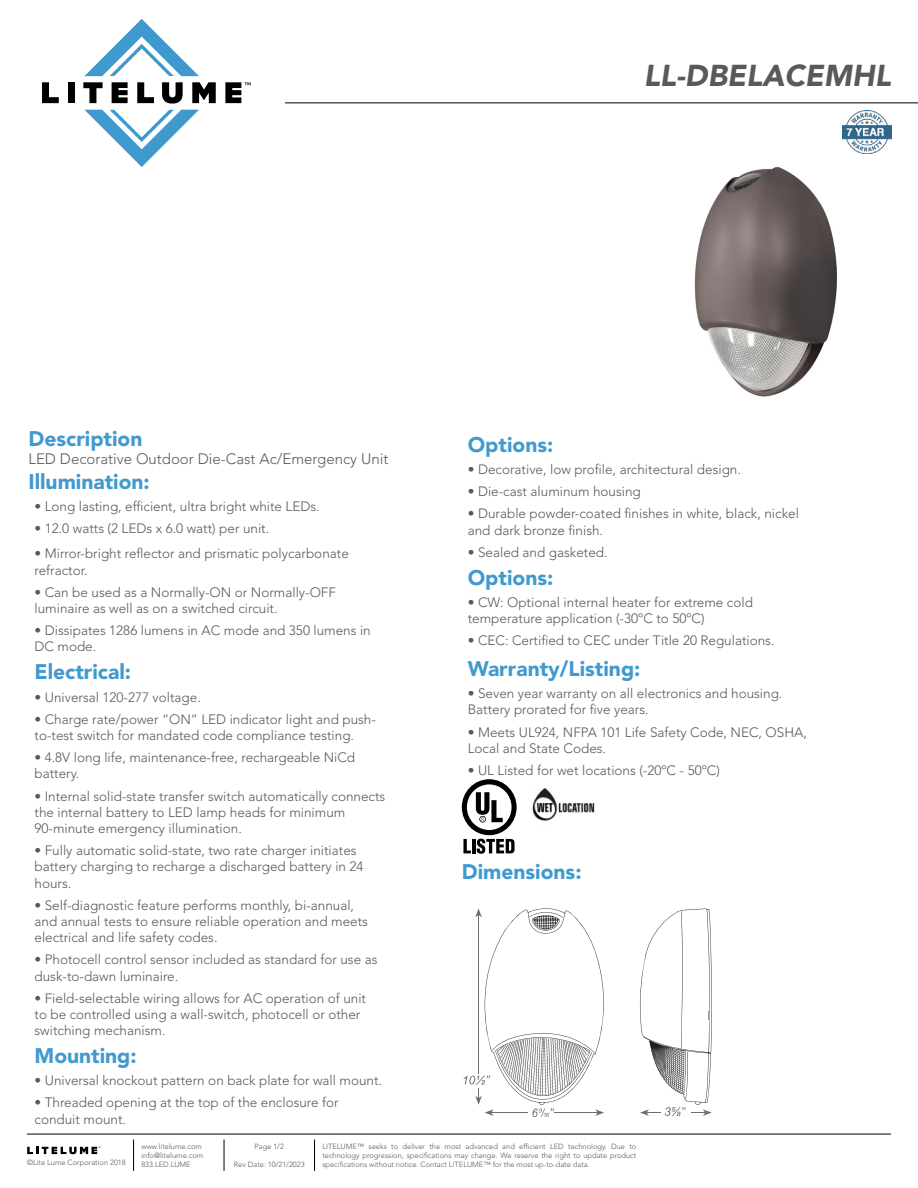
<style>
.page{position:relative;width:918px;height:1188px;background:#fff}
.page>*{position:absolute;margin:0;border:0;box-sizing:border-box;transform-origin:0 0}
.t1{font:italic 900 30px "Avenir LT Std";color:#59595c}
.t2{font:900 21px "Avenir LT Std";color:#419acd}
.t3{font:300 15px "Avenir LT Std";color:#59595c}
.t4{font:300 13.5px/16.2px "Avenir LT Std";color:#59595c}
.t5{font:300 7.5px/9px "Avenir LT Std";color:#59595c;text-align:justify}
</style>
<div class="page">
<hr style="left:27px;top:1134px;width:864px;height:1px;background:#000">
<hr style="left:285px;top:103px;width:633px;height:1px;background:#000">
<hr style="left:133px;top:1140px;width:1px;height:31px;background:#000">
<hr style="left:224px;top:1140px;width:1px;height:31px;background:#000">
<hr style="left:314px;top:1140px;width:1px;height:31px;background:#000">
<svg style="left:27px;top:1147px;width:73px;height:7px"></svg>
<svg style="left:42px;top:82px;width:17px;height:21px"></svg>
<div style="left:68px;top:82px;width:7px;height:21px;background:#000"></div>
<svg style="left:83px;top:82px;width:20px;height:21px"></svg>
<svg style="left:112px;top:82px;width:16px;height:21px"></svg>
<svg style="left:137px;top:82px;width:17px;height:21px"></svg>
<svg style="left:162px;top:82px;width:21px;height:22px"></svg>
<svg style="left:192px;top:82px;width:24px;height:21px"></svg>
<svg style="left:84px;top:19px;width:115px;height:57px"></svg>
<svg style="left:85px;top:110px;width:114px;height:57px"></svg>
<svg style="left:225px;top:82px;width:26px;height:21px"></svg>
<img style="left:532px;top:788px;width:63px;height:33px">
<svg style="left:462px;top:779px;width:55px;height:75px"></svg>
<svg style="left:485px;top:908px;width:227px;height:197px"></svg>
<hr style="left:647px;top:1112px;width:58px;height:1px;background:#6e6e70">
<svg style="left:703px;top:1109px;width:9px;height:7px"></svg>
<hr style="left:478px;top:915px;width:1px;height:183px;background:#6e6e70">
<svg style="left:475px;top:908px;width:7px;height:9px"></svg>
<div style="left:661px;top:1106px;width:30px;height:14px;background:#fff"></div>
<svg style="left:464px;top:1037px;width:222px;height:80px"></svg>
<img style="left:694px;top:167px;width:143px;height:230px">
<img style="left:842px;top:110px;width:49px;height:43px">
<h1 class="t1" style="left:644px;top:57px;width:249px">LL-DBELACEMHL</h1>
<h2 class="t2" style="left:29px;top:426px;width:115px">Description</h2>
<p class="t3" style="left:29px;top:450px;width:361px">LED Decorative Outdoor Die-Cast Ac/Emergency Unit</p>
<h2 class="t2" style="left:29px;top:469px;width:123px">Illumination:</h2>
<p class="t4" style="left:35px;top:498px;width:287px">• Long lasting, efficient, ultra bright white LEDs.</p>
<p class="t4" style="left:35px;top:521px;width:236px">• 12.0 watts (2 LEDs x 6.0 watt) per unit.</p>
<p class="t4" style="left:35px;top:546px;width:316px">• Mirror-bright reflector and prismatic polycarbonate refractor.</p>
<p class="t4" style="left:35px;top:584px;width:303px">• Can be used as a Normally-ON or Normally-OFF luminaire as well as on a switched circuit.</p>
<p class="t4" style="left:35px;top:623px;width:338px">• Dissipates 1286 lumens in AC mode and 350 lumens in<br>DC mode.</p>
<h2 class="t2" style="left:35px;top:659px;width:98px">Electrical:</h2>
<p class="t4" style="left:35px;top:689px;width:168px">• Universal 120-277 voltage.</p>
<p class="t4" style="left:35px;top:711px;width:343px">• Charge rate/power “ON” LED indicator light and push&shy;to-test switch for mandated code compliance testing.</p>
<p class="t4" style="left:35px;top:749px;width:322px">• 4.8V long life, maintenance-free, rechargeable NiCd battery.</p>
<p class="t4" style="left:35px;top:788px;width:352px">• Internal solid-state transfer switch automatically connects the internal battery to LED lamp heads for minimum<br>90-minute emergency illumination.</p>
<p class="t4" style="left:35px;top:842px;width:331px">• Fully automatic solid-state, two rate charger initiates battery charging to recharge a discharged battery in 24 hours.</p>
<p class="t4" style="left:35px;top:897px;width:335px">• Self-diagnostic feature performs monthly, bi-annual, and annual tests to ensure reliable operation and meets electrical and life safety codes.</p>
<p class="t4" style="left:35px;top:952px;width:344px">• Photocell control sensor included as standard for use as dusk-to-dawn luminaire.</p>
<p class="t4" style="left:35px;top:990px;width:333px">• Field-selectable wiring allows for AC operation of unit to be controlled using a wall-switch, photocell or other switching mechanism.</p>
<h2 class="t2" style="left:35px;top:1043px;width:104px">Mounting:</h2>
<p class="t4" style="left:35px;top:1073px;width:349px">• Universal knockout pattern on back plate for wall mount.</p>
<p class="t4" style="left:35px;top:1095px;width:306px">• Threaded opening at the top of the enclosure for conduit mount.</p>
<h2 class="t2" style="left:468px;top:432px;width:87px">Options:</h2>
<p class="t4" style="left:468px;top:461px;width:275px">• Decorative, low profile, architectural design.</p>
<p class="t4" style="left:468px;top:483px;width:175px">• Die-cast aluminum housing</p>
<p class="t4" style="left:468px;top:506px;width:333px">• Durable powder-coated finishes in white, black, nickel and dark bronze finish.</p>
<p class="t4" style="left:468px;top:544px;width:141px">• Sealed and gasketed.</p>
<h2 class="t2" style="left:468px;top:565px;width:87px">Options:</h2>
<p class="t4" style="left:468px;top:594px;width:287px">• CW: Optional internal heater for extreme cold temperature application (-30ºC to 50ºC)</p>
<p class="t4" style="left:468px;top:633px;width:308px">• CEC: Certified to CEC under Title 20 Regulations.</p>
<h2 class="t2" style="left:468px;top:656px;width:174px">Warranty/Listing:</h2>
<p class="t4" style="left:468px;top:686px;width:316px">• Seven year warranty on all electronics and housing.<br>Battery prorated for five years.</p>
<p class="t4" style="left:468px;top:724px;width:341px">• Meets UL924, NFPA 101 Life Safety Code, NEC, OSHA,<br>Local and State Codes.</p>
<p class="t4" style="left:468px;top:762px;width:254px">• UL Listed for wet locations (-20ºC - 50ºC)</p>
<h2 class="t2" style="left:462px;top:859px;width:121px">Dimensions:</h2>
<p class="t5" style="left:141px;top:1142px;width:63px;text-align:left">www.litelume.com info@litelume.com<br>833.LED.LUME</p>
<p class="t5" style="left:255px;top:1142px;width:31px">Page 1/2</p>
<p class="t5" style="left:27px;top:1158px;width:100px">©Lite Lume Corporation 2018</p>
<p class="t5" style="left:234px;top:1160px;width:72px">Rev Date: 10/21/2023</p>
<p class="t5" style="left:322px;top:1142px;width:316px">LITELUME™ seeks to deliver the most advanced and efficient LED technology. Due to technology progression, specifications may change. We reserve the right to update product specifications without notice. Contact LITELUME™ for the most up-to-date data.</p>
</div>
